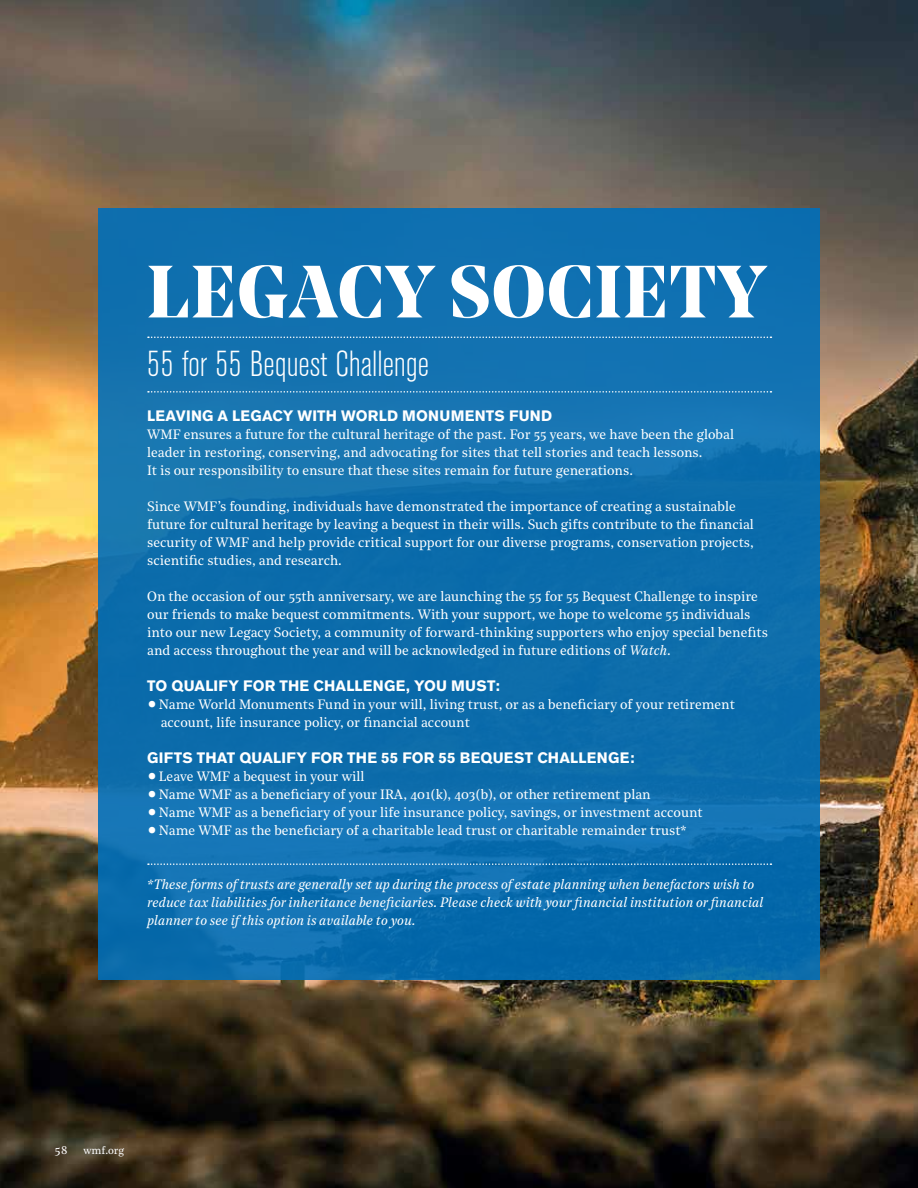
<style>
.page{position:relative;width:918px;height:1188px;background:#fff}
.page>*{position:absolute;margin:0;border:0;box-sizing:border-box;transform-origin:0 0}
.t1{font:700 73.5px "Noe Display";letter-spacing:.02em;color:#fff}
.t2{font:300 condensed 36px "Akzidenz Grotesk BE";color:#fff}
.t3{font:700 15px "Akzidenz Grotesk BE";letter-spacing:.015em;color:#fff}
.t4{font:13.5px/18px "Noe Text";color:#fff}
.t5{font:italic 13.5px/18px "Noe Text";color:#fff}
.t6{font:12px "Noe Text";color:#fff}
.t7{font:10.5px "Noe Text";color:#fff}
.s1{font-style:italic}
.s2{font-size:28.5px}
</style>
<div class="page">
<img style="left:0;top:0;width:918px;height:1188px">
<div style="left:98px;top:208px;width:722px;height:772px;background:#0e6ead"></div>
<svg style="left:148px;top:863px;width:623px;height:2px"></svg>
<svg style="left:148px;top:337px;width:623px;height:1px"></svg>
<svg style="left:148px;top:391px;width:623px;height:2px"></svg>
<h1 class="t1" style="left:147px;top:244px;width:619px">LEGACY SOCIETY</h1>
<h2 class="t2" style="left:147px;top:345px;width:283px">55 for 55 Bequest Challenge</h2>
<p class="t3" style="left:147px;top:407px;width:406px">LEAVING A LEGACY WITH WORLD MONUMENTS FUND</p>
<p class="t4" style="left:147px;top:424px;width:588px">WMF ensures a future for the cultural heritage of the past. For 55 years, we have been the global leader in restoring, conserving, and advocating for sites that tell stories and teach lessons.<br>It is our responsibility to ensure that these sites remain for future generations.</p>
<p class="t4" style="left:147px;top:496px;width:608px">Since WMF’s founding, individuals have demonstrated the importance of creating a sustainable future for cultural heritage by leaving a bequest in their wills. Such gifts contribute to the financial security of WMF and help provide critical support for our diverse programs, conservation projects, scientific studies, and research.</p>
<p class="t4" style="left:147px;top:586px;width:622px">On the occasion of our 55th anniversary, we are launching the 55 for 55 Bequest Challenge to inspire our friends to make bequest commitments. With your support, we hope to welcome 55 individuals into our new Legacy Society, a community of forward-thinking supporters who enjoy special benefits and access throughout the year and will be acknowledged in future editions of <span class="s1">Watch</span>.</p>
<p class="t3" style="left:147px;top:677px;width:354px">TO QUALIFY FOR THE CHALLENGE, YOU MUST:</p>
<p class="t4" style="left:161px;top:694px;width:576px;text-indent:-13px"><span class="s2">•</span>Name World Monuments Fund in your will, living trust, or as a beneficiary of your retirement account, life insurance policy, or financial account</p>
<p class="t3" style="left:147px;top:749px;width:489px">GIFTS THAT QUALIFY FOR THE 55 FOR 55 BEQUEST CHALLENGE:</p>
<p class="t4" style="left:147px;top:766px;width:219px"><span class="s2">•</span>Leave WMF a bequest in your will</p>
<p class="t4" style="left:147px;top:784px;width:505px"><span class="s2">•</span>Name WMF as a beneficiary of your IRA, 401(k), 403(b), or other retirement plan</p>
<p class="t4" style="left:147px;top:802px;width:557px"><span class="s2">•</span>Name WMF as a beneficiary of your life insurance policy, savings, or investment account</p>
<p class="t4" style="left:147px;top:820px;width:541px"><span class="s2">•</span>Name WMF as the beneficiary of a charitable lead trust or charitable remainder trust*</p>
<p class="t5" style="left:147px;top:874px;width:618px">*These forms of trusts are generally set up during the process of estate planning when benefactors wish to reduce tax liabilities for inheritance beneficiaries. Please check with your financial institution or financial planner to see if this option is available to you.</p>
<p class="t6" style="left:55px;top:1141px;width:14px">58</p>
<p class="t7" style="left:84px;top:1142px;width:42px">wmf.org</p>
</div>
